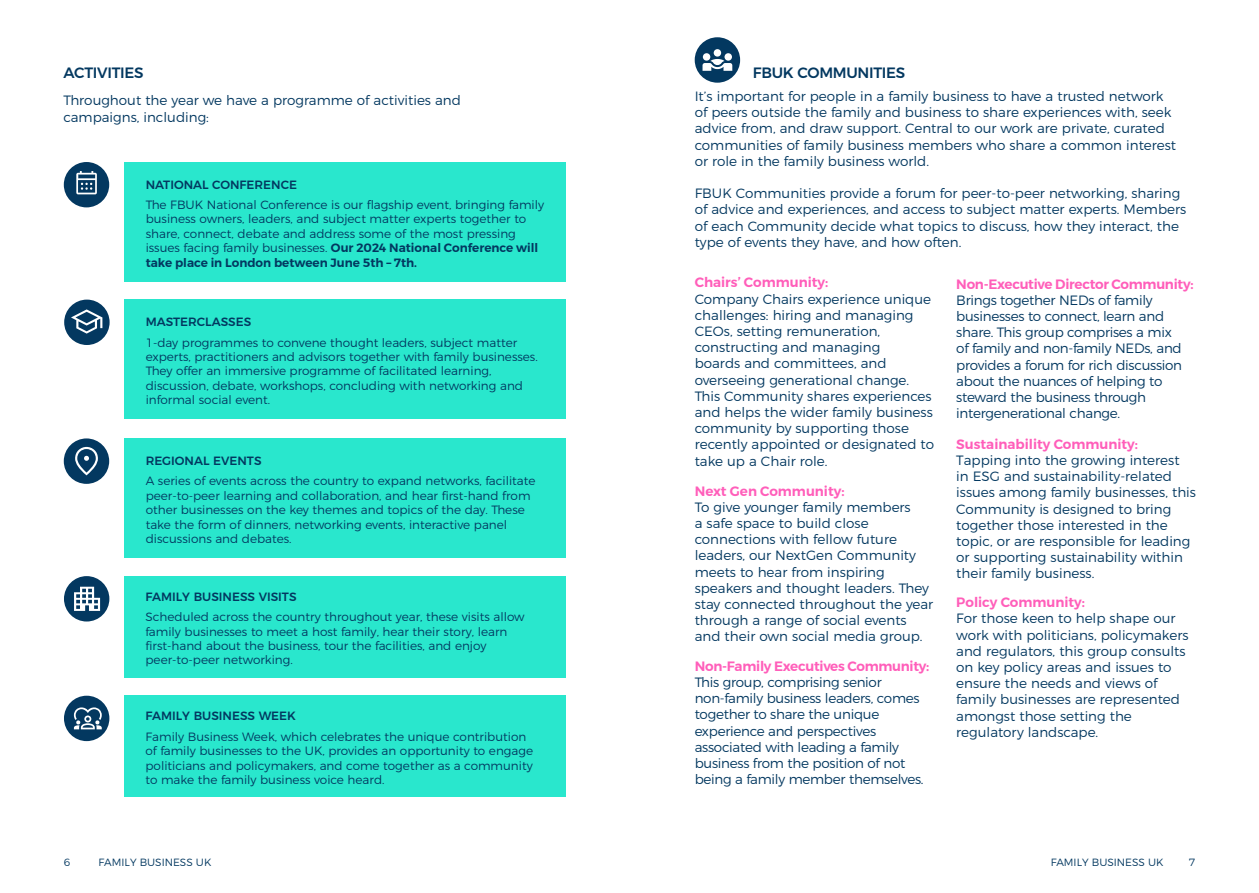
<style>
.page{position:relative;width:1259px;height:893px;background:#fff}
.page>*{position:absolute;margin:0;border:0;box-sizing:border-box;transform-origin:0 0}
.t1{font:500 15px "Montserrat";letter-spacing:-.02em;color:#033860}
.t2{font:300 13.5px/16.2px "Montserrat";color:#033860}
.t3{font:300 13.5px/16.2px "Montserrat";letter-spacing:-.02em;color:#033860}
.t4{font:300 12px/14.4px "Montserrat";color:#033860}
.t5{font:500 12px "Montserrat";color:#033860}
.t6{font:300 10.5px "Montserrat";color:#033860}
.s1{font-weight:600}
.s2{font-weight:600;color:#ff5eba}
</style>
<div class="page">
<div style="left:64px;top:162px;width:45px;height:45px;background:#033860;border-radius:50%"></div>
<div style="left:64px;top:300px;width:46px;height:45px;background:#033860;border-radius:50%"></div>
<div style="left:64px;top:438px;width:45px;height:46px;background:#033860;border-radius:50%"></div>
<div style="left:64px;top:576px;width:45px;height:45px;background:#033860;border-radius:50%"></div>
<svg style="left:71px;top:309px;width:31px;height:25px"></svg>
<svg style="left:75px;top:447px;width:23px;height:28px"></svg>
<svg style="left:76px;top:171px;width:21px;height:23px"></svg>
<svg style="left:74px;top:587px;width:26px;height:24px"></svg>
<div style="left:64px;top:696px;width:45px;height:45px;background:#033860;border-radius:50%"></div>
<svg style="left:74px;top:707px;width:28px;height:22px"></svg>
<div style="left:124px;top:162px;width:442px;height:120px;background:#29e7cd"></div>
<div style="left:124px;top:300px;width:442px;height:119px;background:#29e7cd"></div>
<div style="left:124px;top:438px;width:442px;height:120px;background:#29e7cd"></div>
<div style="left:124px;top:576px;width:441px;height:102px;background:#29e7cd"></div>
<div style="left:124px;top:696px;width:441px;height:101px;background:#29e7cd"></div>
<div style="left:694px;top:37px;width:46px;height:46px;background:#033860;border-radius:50%"></div>
<svg style="left:702px;top:49px;width:30px;height:22px"></svg>
<p class="t1" style="left:64px;top:61px;width:81px">ACTIVITIES</p>
<p class="t2" style="left:64px;top:90px;width:399px;line-height:16.8px">Throughout the year we have a programme of activities and campaigns, including:</p>
<p class="t5" style="left:146px;top:175px;width:153px">NATIONAL CONFERENCE</p>
<p class="t4" style="left:146px;top:197px;width:400px">The FBUK National Conference is our flagship event, bringing family business owners, leaders, and subject matter experts together to share, connect, debate and address some of the most pressing issues facing family businesses. <span class="s1">Our 2024 National Conference will take place in London between June 5th – 7th.</span></p>
<p class="t5" style="left:146px;top:312px;width:107px">MASTERCLASSES</p>
<p class="t4" style="left:146px;top:334px;width:393px">1-day programmes to convene thought leaders, subject matter experts, practitioners and advisors together with family businesses.<br>They offer an immersive programme of facilitated learning, discussion, debate, workshops, concluding with networking and informal social event.</p>
<p class="t5" style="left:146px;top:451px;width:117px">REGIONAL EVENTS</p>
<p class="t4" style="left:146px;top:473px;width:391px">A series of events across the country to expand networks, facilitate peer-to-peer learning and collaboration, and hear first-hand from other businesses on the key themes and topics of the day. These take the form of dinners, networking events, interactive panel discussions and debates.</p>
<p class="t5" style="left:145px;top:587px;width:153px">FAMILY BUSINESS VISITS</p>
<p class="t4" style="left:145px;top:609px;width:381px">Scheduled across the country throughout year, these visits allow family businesses to meet a host family, hear their story, learn first-hand about the business, tour the facilities, and enjoy peer-to-peer networking.</p>
<p class="t5" style="left:145px;top:706px;width:152px">FAMILY BUSINESS WEEK</p>
<p class="t4" style="left:145px;top:728px;width:389px">Family Business Week, which celebrates the unique contribution of family businesses to the UK, provides an opportunity to engage politicians and policymakers, and come together as a community to make the family business voice heard.</p>
<p class="t6" style="left:64px;top:854px;width:8px">6</p>
<p class="t6" style="left:99px;top:854px;width:114px">FAMILY BUSINESS UK</p>
<p class="t1" style="left:753px;top:60px;width:154px">FBUK COMMUNITIES</p>
<p class="t2" style="left:694px;top:87px;width:483px">It’s important for people in a family business to have a trusted network of peers outside the family and business to share experiences with, seek advice from, and draw support. Central to our work are private, curated communities of family business members who share a common interest or role in the family business world.</p>
<p class="t2" style="left:694px;top:184px;width:493px">FBUK Communities provide a forum for peer-to-peer networking, sharing of advice and experiences, and access to subject matter experts. Members of each Community decide what topics to discuss, how they interact, the type of events they have, and how often.</p>
<p class="t2" style="left:694px;top:273px;width:241px"><span class="s2">Chairs’ Community:<br></span>Company Chairs experience unique challenges: hiring and managing<br>CEOs, setting remuneration, constructing and managing<br>boards and committees, and overseeing generational change.<br>This Community shares experiences and helps the wider family business community by supporting those recently appointed or designated to take up a Chair role.</p>
<p class="t2" style="left:694px;top:481px;width:240px"><span class="s2">Next Gen Community:<br></span>To give younger family members<br>a safe space to build close connections with fellow future leaders, our NextGen Community meets to hear from inspiring speakers and thought leaders. They stay connected throughout the year through a range of social events and their own social media group.</p>
<p class="t3" style="left:694px;top:657px;width:236px"><span class="s2">Non-Family Executives Community:<br></span>This group, comprising senior non-family business leaders, comes together to share the unique experience and perspectives associated with leading a family business from the position of not being a family member themselves.</p>
<p class="t3" style="left:956px;top:274px;width:239px"><span class="s2">Non-Executive Director Community:<br></span>Brings together NEDs of family businesses to connect, learn and share. This group comprises a mix<br>of family and non-family NEDs, and provides a forum for rich discussion about the nuances of helping to steward the business through intergenerational change.</p>
<p class="t2" style="left:956px;top:435px;width:241px"><span class="s2">Sustainability Community:<br></span>Tapping into the growing interest<br>in ESG and sustainability-related issues among family businesses, this Community is designed to bring together those interested in the topic, or are responsible for leading or supporting sustainability within their family business.</p>
<p class="t2" style="left:956px;top:593px;width:234px"><span class="s2">Policy Community:<br></span>For those keen to help shape our work with politicians, policymakers and regulators, this group consults on key policy areas and issues to ensure the needs and views of family businesses are represented amongst those setting the regulatory landscape.</p>
<p class="t6" style="left:1050px;top:854px;width:114px">FAMILY BUSINESS UK</p>
<p class="t6" style="left:1188px;top:854px;width:8px">7</p>
</div>
